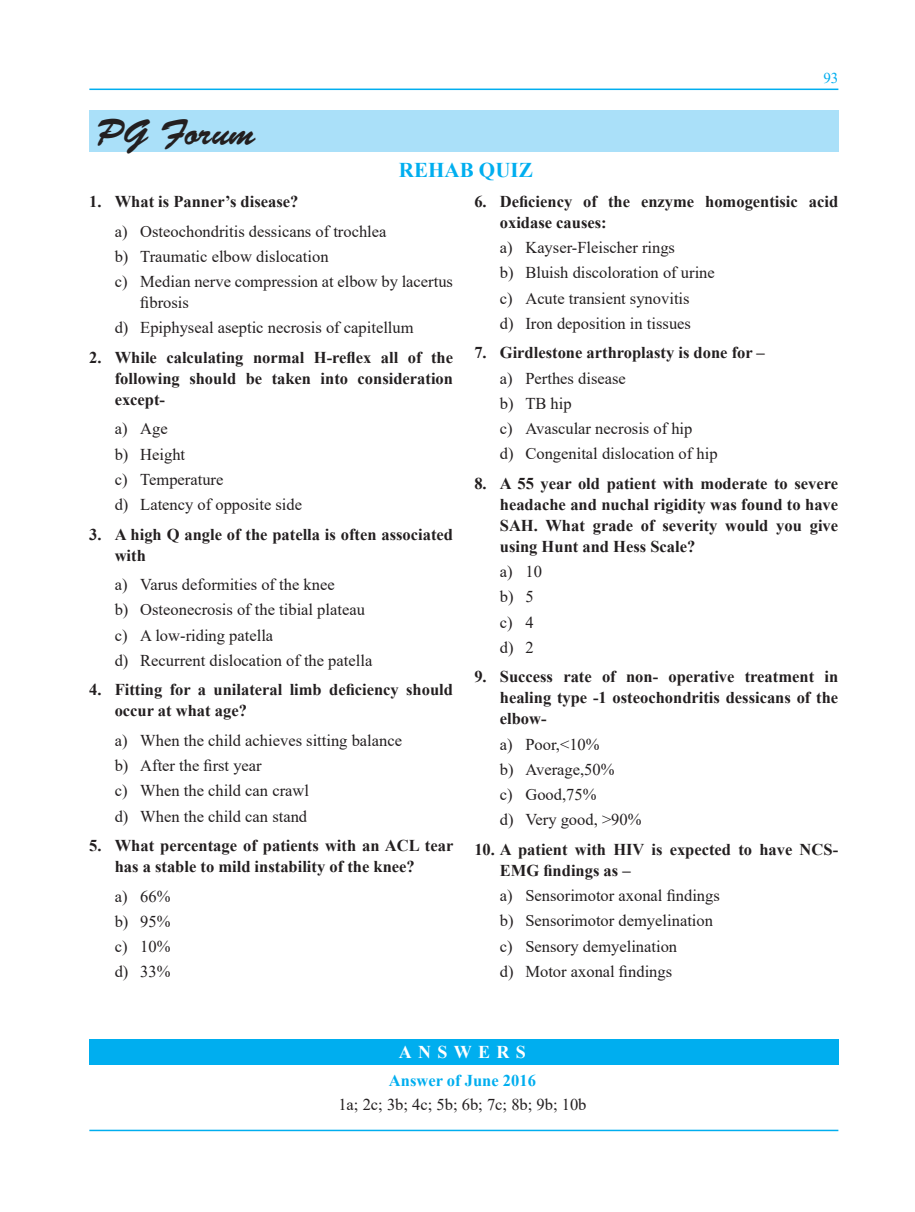
<style>
.page{position:relative;width:915px;height:1212px;background:#fff}
.page>*{position:absolute;margin:0;border:0;box-sizing:border-box;transform-origin:0 0}
.t1{font:36px "Banff";color:#231f20}
.t2{font:700 21px "Times New Roman";color:#00aeef}
.t3{font:700 18px "Times New Roman";letter-spacing:.35em;color:#fff}
.t4{font:16.5px/21px "Times New Roman";color:#231f20}
.t5{font:700 16.5px/21px "Times New Roman";color:#231f20}
.t6{font:700 16.5px "Times New Roman";color:#00aeef}
.t7{font:15px "Times New Roman";color:#00aeef}
</style>
<div class="page">
<hr style="left:89px;top:89px;width:749px;height:1px;background:#00aeef">
<hr style="left:89px;top:1130px;width:749px;height:1px;background:#00aeef">
<div style="left:89px;top:111px;width:749px;height:41px;background:#aae0f9"></div>
<div style="left:89px;top:1039px;width:749px;height:26px;background:#00aeef"></div>
<p class="t1" style="left:96px;top:110px;width:160px">PG Forum</p>
<p class="t2" style="left:399px;top:155px;width:135px">REHAB QUIZ</p>
<p class="t7" style="left:823px;top:67px;width:16px">93</p>
<p class="t5" style="left:89px;top:191px;width:210px">1. What is Panner’s disease?</p>
<p class="t4" style="left:115px;top:220px;width:273px">a) Osteochondritis dessicans of trochlea</p>
<p class="t4" style="left:115px;top:245px;width:215px">b) Traumatic elbow dislocation</p>
<p class="t4" style="left:140px;top:270px;width:314px;text-indent:-26px">c) Median nerve compression at elbow by lacertus fibrosis</p>
<p class="t4" style="left:115px;top:317px;width:300px">d) Epiphyseal aseptic necrosis of capitellum</p>
<p class="t5" style="left:115px;top:346px;width:340px;text-align:justify;text-indent:-26px">2. While calculating normal H-reflex all of the following should be taken into consideration except-</p>
<p class="t4" style="left:115px;top:418px;width:54px">a) Age</p>
<p class="t4" style="left:115px;top:443px;width:72px">b) Height</p>
<p class="t4" style="left:115px;top:468px;width:110px">c) Temperature</p>
<p class="t4" style="left:115px;top:494px;width:189px">d) Latency of opposite side</p>
<p class="t5" style="left:115px;top:523px;width:340px;text-indent:-26px">3. A high Q angle of the patella is often associated with</p>
<p class="t4" style="left:115px;top:574px;width:221px">a) Varus deformities of the knee</p>
<p class="t4" style="left:115px;top:599px;width:252px">b) Osteonecrosis of the tibial plateau</p>
<p class="t4" style="left:115px;top:624px;width:160px">c) A low-riding patella</p>
<p class="t4" style="left:115px;top:649px;width:259px">d) Recurrent dislocation of the patella</p>
<p class="t5" style="left:115px;top:679px;width:340px;text-indent:-26px">4. Fitting for a unilateral limb deficiency should occur at what age?</p>
<p class="t4" style="left:115px;top:729px;width:289px">a) When the child achieves sitting balance</p>
<p class="t4" style="left:115px;top:755px;width:148px">b) After the first year</p>
<p class="t4" style="left:115px;top:780px;width:196px">c) When the child can crawl</p>
<p class="t4" style="left:115px;top:805px;width:194px">d) When the child can stand</p>
<p class="t5" style="left:115px;top:835px;width:340px;text-indent:-26px">5. What percentage of patients with an ACL tear has a stable to mild instability of the knee?</p>
<p class="t4" style="left:115px;top:885px;width:57px">a) 66%</p>
<p class="t4" style="left:115px;top:910px;width:57px">b) 95%</p>
<p class="t4" style="left:115px;top:936px;width:57px">c) 10%</p>
<p class="t4" style="left:115px;top:961px;width:57px">d) 33%</p>
<p class="t5" style="left:499px;top:190px;width:340px;text-indent:-26px">6. Deficiency of the enzyme homogentisic acid oxidase causes:</p>
<p class="t4" style="left:499px;top:236px;width:177px">a) Kayser-Fleischer rings</p>
<p class="t4" style="left:499px;top:262px;width:216px">b) Bluish discoloration of urine</p>
<p class="t4" style="left:499px;top:287px;width:191px">c) Acute transient synovitis</p>
<p class="t4" style="left:499px;top:312px;width:192px">d) Iron deposition in tissues</p>
<p class="t5" style="left:474px;top:342px;width:292px">7. Girdlestone arthroplasty is done for –</p>
<p class="t4" style="left:499px;top:367px;width:127px">a) Perthes disease</p>
<p class="t4" style="left:499px;top:392px;width:73px">b) TB hip</p>
<p class="t4" style="left:499px;top:417px;width:194px">c) Avascular necrosis of hip</p>
<p class="t4" style="left:499px;top:443px;width:219px">d) Congenital dislocation of hip</p>
<p class="t5" style="left:499px;top:472px;width:340px;text-align:justify;text-indent:-26px">8. A 55 year old patient with moderate to severe headache and nuchal rigidity was found to have SAH. What grade of severity would you give using Hunt and Hess Scale?</p>
<p class="t4" style="left:499px;top:560px;width:44px">a) 10</p>
<p class="t4" style="left:499px;top:586px;width:35px">b) 5</p>
<p class="t4" style="left:499px;top:611px;width:35px">c) 4</p>
<p class="t4" style="left:499px;top:636px;width:35px">d) 2</p>
<p class="t5" style="left:499px;top:666px;width:340px;text-align:justify;text-indent:-26px">9. Success rate of non- operative treatment in healing type -1 osteochondritis dessicans of the elbow-</p>
<p class="t4" style="left:499px;top:733px;width:101px">a) Poor,&lt;10%</p>
<p class="t4" style="left:499px;top:758px;width:116px">b) Average,50%</p>
<p class="t4" style="left:499px;top:784px;width:98px">c) Good,75%</p>
<p class="t4" style="left:499px;top:809px;width:143px">d) Very good, &gt;90%</p>
<p class="t5" style="left:499px;top:838px;width:340px;text-indent:-26px">10. A patient with HIV is expected to have NCS-<br>EMG findings as –</p>
<p class="t4" style="left:499px;top:885px;width:221px">a) Sensorimotor axonal findings</p>
<p class="t4" style="left:499px;top:910px;width:214px">b) Sensorimotor demyelination</p>
<p class="t4" style="left:499px;top:935px;width:179px">c) Sensory demyelination</p>
<p class="t4" style="left:499px;top:960px;width:174px">d) Motor axonal findings</p>
<p class="t3" style="left:399px;top:1038px;width:128px">ANSWERS</p>
<p class="t6" style="left:389px;top:1068px;width:148px">Answer of June 2016</p>
<p class="t4" style="left:338px;top:1093px;width:249px">1a; 2c; 3b; 4c; 5b; 6b; 7c; 8b; 9b; 10b</p>
</div>
